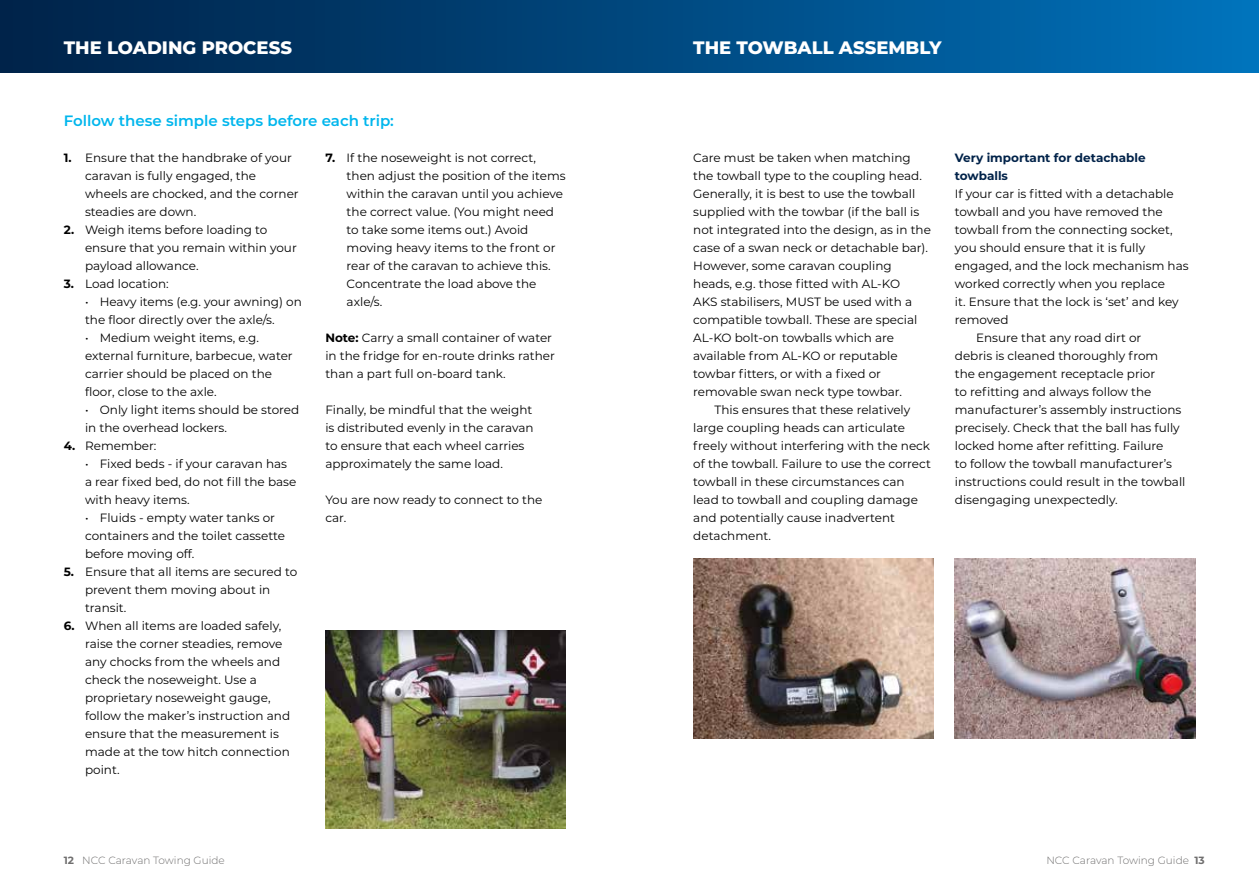
<style>
.page{position:relative;width:1259px;height:893px;background:#fff}
.page>*{position:absolute;margin:0;border:0;box-sizing:border-box;transform-origin:0 0}
.t1{font:800 18px "Montserrat";color:#fff}
.t2{font:600 15px "Montserrat";color:#00b6ed}
.t3{font:12px/18px "Montserrat";color:#000}
.t4{font:700 12px/18px "Montserrat";color:#002249}
.t5{font:300 10.5px "Montserrat";color:#706f6f}
.s1{font-weight:700}
</style>
<div class="page">
<div style="left:0;top:0;width:1259px;height:72px;background:linear-gradient(to right,#002045,#0071ba)"></div>
<img style="left:325px;top:630px;width:241px;height:198px">
<img style="left:693px;top:558px;width:240px;height:180px">
<img style="left:955px;top:558px;width:240px;height:180px">
<h1 class="t1" style="left:64px;top:34px;width:230px">THE LOADING PROCESS</h1>
<p class="t2" style="left:64px;top:110px;width:332px">Follow these simple steps before each trip:</p>
<p class="t3" style="left:347px;top:148px;width:220px;text-indent:-21px"><span class="s1">7.</span> If the noseweight is not correct, then adjust the position of the items within the caravan until you achieve the correct value. (You might need to take some items out.) Avoid moving heavy items to the front or rear of the caravan to achieve this.<br>Concentrate the load above the axle/s.</p>
<p class="t3" style="left:325px;top:328px;width:231px"><span class="s1">Note:</span> Carry a small container of water in the fridge for en-route drinks rather than a part full on-board tank.</p>
<p class="t3" style="left:325px;top:400px;width:210px">Finally, be mindful that the weight is distributed evenly in the caravan to ensure that each wheel carries approximately the same load.</p>
<p class="t3" style="left:325px;top:490px;width:218px">You are now ready to connect to the car.</p>
<p class="t3" style="left:85px;top:148px;width:215px;text-indent:-21px"><span class="s1">1.</span> Ensure that the handbrake of your caravan is fully engaged, the wheels are chocked, and the corner steadies are down.</p>
<p class="t3" style="left:85px;top:220px;width:213px;text-indent:-21px"><span class="s1">2.</span> Weigh items before loading to ensure that you remain within your payload allowance.</p>
<p class="t3" style="left:64px;top:274px;width:106px"><span class="s1">3.</span> Load location:</p>
<p class="t3" style="left:85px;top:292px;width:218px">• Heavy items (e.g. your awning) on the floor directly over the axle/s.</p>
<p class="t3" style="left:85px;top:328px;width:209px">• Medium weight items, e.g. external furniture, barbecue, water carrier should be placed on the floor, close to the axle.</p>
<p class="t3" style="left:85px;top:400px;width:216px">• Only light items should be stored in the overhead lockers.</p>
<p class="t3" style="left:64px;top:436px;width:94px"><span class="s1">4.</span> Remember:</p>
<p class="t3" style="left:85px;top:454px;width:213px">• Fixed beds - if your caravan has a rear fixed bed, do not fill the base with heavy items.</p>
<p class="t3" style="left:85px;top:508px;width:201px">• Fluids - empty water tanks or containers and the toilet cassette before moving off.</p>
<p class="t3" style="left:85px;top:562px;width:214px;text-indent:-21px"><span class="s1">5.</span> Ensure that all items are secured to prevent them moving about in transit.</p>
<p class="t3" style="left:85px;top:616px;width:207px;text-indent:-21px"><span class="s1">6.</span> When all items are loaded safely, raise the corner steadies, remove any chocks from the wheels and check the noseweight. Use a proprietary noseweight gauge, follow the maker’s instruction and ensure that the measurement is made at the tow hitch connection point.</p>
<h1 class="t1" style="left:693px;top:34px;width:250px">THE TOWBALL ASSEMBLY</h1>
<p class="t3" style="left:693px;top:148px;width:219px">Care must be taken when matching</p>
<p class="t3" style="left:693px;top:166px;width:230px">the towball type to the coupling head.</p>
<p class="t3" style="left:693px;top:184px;width:223px">Generally, it is best to use the towball</p>
<p class="t3" style="left:693px;top:202px;width:227px">supplied with the towbar (if the ball is</p>
<p class="t3" style="left:693px;top:220px;width:239px">not integrated into the design, as in the</p>
<p class="t3" style="left:693px;top:238px;width:236px">case of a swan neck or detachable bar).</p>
<p class="t3" style="left:693px;top:256px;width:200px">However, some caravan coupling</p>
<p class="t3" style="left:693px;top:274px;width:208px">heads, e.g. those fitted with AL-KO</p>
<p class="t3" style="left:693px;top:292px;width:220px">AKS stabilisers, MUST be used with a</p>
<p class="t3" style="left:693px;top:310px;width:226px">compatible towball. These are special</p>
<p class="t3" style="left:693px;top:328px;width:202px">AL-KO bolt-on towballs which are</p>
<p class="t3" style="left:693px;top:346px;width:206px">available from AL-KO or reputable</p>
<p class="t3" style="left:693px;top:364px;width:189px">towbar fitters, or with a fixed or</p>
<p class="t3" style="left:693px;top:382px;width:210px">removable swan neck type towbar.</p>
<p class="t3" style="left:714px;top:400px;width:197px">This ensures that these relatively</p>
<p class="t3" style="left:693px;top:418px;width:213px">large coupling heads can articulate</p>
<p class="t3" style="left:693px;top:436px;width:238px">freely without interfering with the neck</p>
<p class="t3" style="left:693px;top:454px;width:239px">of the towball. Failure to use the correct</p>
<p class="t3" style="left:693px;top:472px;width:213px">towball in these circumstances can</p>
<p class="t3" style="left:693px;top:490px;width:226px">lead to towball and coupling damage</p>
<p class="t3" style="left:693px;top:508px;width:203px">and potentially cause inadvertent</p>
<p class="t3" style="left:693px;top:526px;width:79px">detachment.</p>
<p class="t4" style="left:955px;top:148px;width:192px">Very important for detachable towballs</p>
<p class="t3" style="left:955px;top:184px;width:220px">If your car is fitted with a detachable</p>
<p class="t3" style="left:955px;top:202px;width:209px">towball and you have removed the</p>
<p class="t3" style="left:955px;top:220px;width:219px">towball from the connecting socket,</p>
<p class="t3" style="left:955px;top:238px;width:192px">you should ensure that it is fully</p>
<p class="t3" style="left:955px;top:256px;width:235px">engaged, and the lock mechanism has</p>
<p class="t3" style="left:955px;top:274px;width:212px">worked correctly when you replace</p>
<p class="t3" style="left:955px;top:292px;width:225px">it. Ensure that the lock is ‘set’ and key</p>
<p class="t3" style="left:955px;top:310px;width:55px">removed</p>
<p class="t3" style="left:976px;top:328px;width:167px">Ensure that any road dirt or</p>
<p class="t3" style="left:955px;top:346px;width:205px">debris is cleaned thoroughly from</p>
<p class="t3" style="left:955px;top:364px;width:202px">the engagement receptacle prior</p>
<p class="t3" style="left:955px;top:382px;width:198px">to refitting and always follow the</p>
<p class="t3" style="left:955px;top:400px;width:228px">manufacturer’s assembly instructions</p>
<p class="t3" style="left:955px;top:418px;width:226px">precisely. Check that the ball has fully</p>
<p class="t3" style="left:955px;top:436px;width:210px">locked home after refitting. Failure</p>
<p class="t3" style="left:955px;top:454px;width:219px">to follow the towball manufacturer’s</p>
<p class="t3" style="left:955px;top:472px;width:232px">instructions could result in the towball</p>
<p class="t3" style="left:955px;top:490px;width:164px">disengaging unexpectedly.</p>
<p class="t5" style="left:64px;top:853px;width:163px"><span class="s1">12</span> NCC Caravan Towing Guide</p>
<p class="t5" style="left:1046px;top:853px;width:160px">NCC Caravan Towing Guide <span class="s1">13</span></p>
</div>
